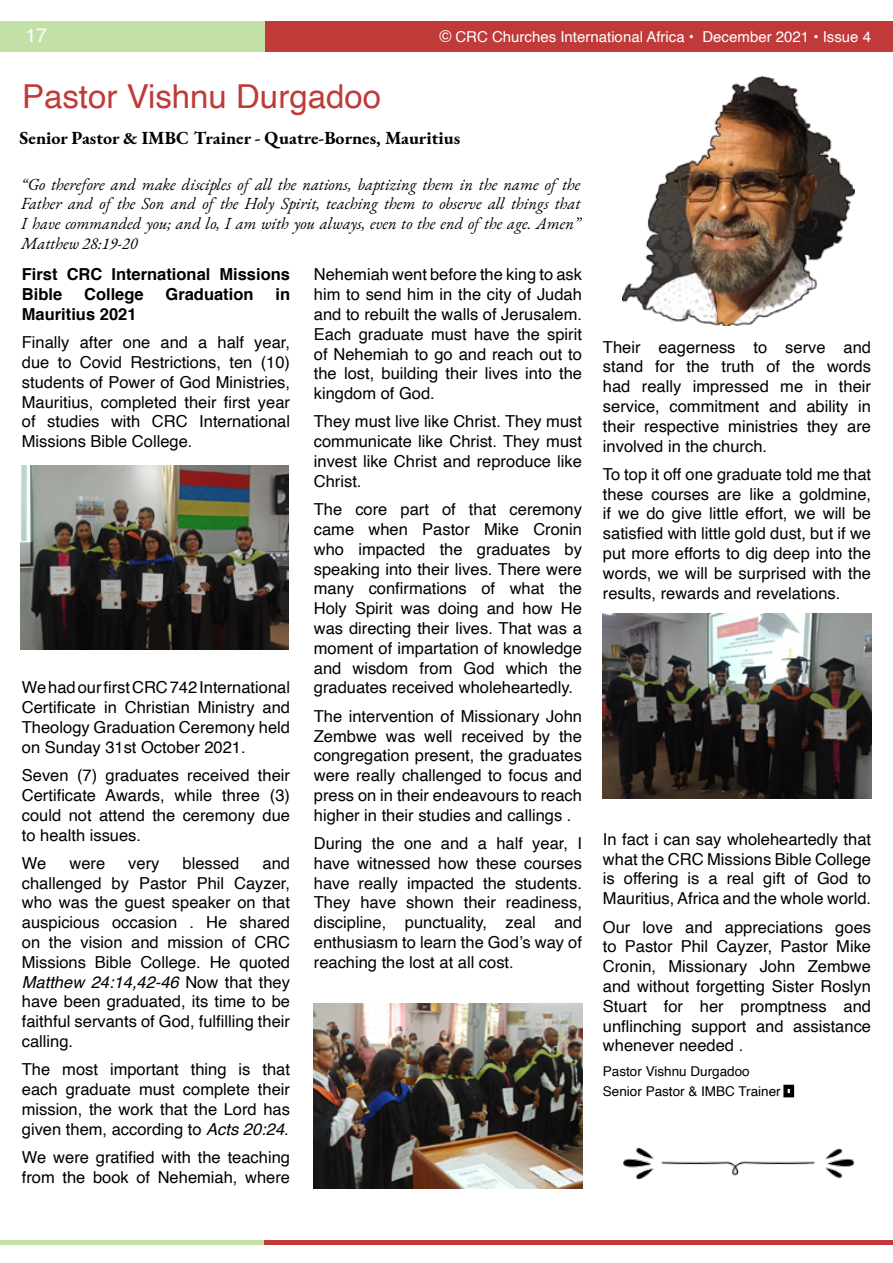
<style>
.page{position:relative;width:893px;height:1263px;background:#fff}
.page>*{position:absolute;margin:0;border:0;box-sizing:border-box;transform-origin:0 0}
.t1{font:33px "Helvetica";color:#c03a39}
.t2{font:19.5px "Helvetica";color:#fff}
.t3{font:18px "EB Garamond";color:#000}
.t4{font:16.5px/19.8px "Helvetica";color:#000;text-align:justify}
.t5{font:italic 16.5px/19.8px "EB Garamond";color:#000;text-align:justify}
.t6{font:700 16.5px/19.8px "Helvetica";color:#000}
.t7{font:15px "Helvetica";color:#fff}
.t8{font:13.5px/19.8px "Helvetica";color:#000}
.s1{font-size:16.5px}
.s2{font-style:italic}
</style>
<div class="page">
<div style="left:265px;top:21px;width:628px;height:30px;background:#c03a39"></div>
<div style="left:0;top:21px;width:265px;height:30px;background:#c3e0a6"></div>
<hr style="left:264px;top:1240px;width:629px;height:4px;background:#c03a39">
<hr style="left:0;top:1240px;width:264px;height:4px;background:#c3e0a6">
<img style="left:622px;top:76px;width:232px;height:249px">
<img style="left:20px;top:466px;width:268px;height:183px">
<img style="left:603px;top:613px;width:269px;height:185px">
<img style="left:314px;top:1004px;width:269px;height:184px">
<img style="left:624px;top:1148px;width:229px;height:30px">
<p class="t2" style="left:25px;top:20px;width:23px">17</p>
<p class="t7" style="left:439px;top:26px;width:433px"><span class="s1">©</span> CRC Churches International Africa • December 2021 • Issue 4</p>
<h1 class="t1" style="left:22px;top:71px;width:360px">Pastor Vishnu Durgadoo</h1>
<p class="t3" style="left:19px;top:126px;width:442px">Senior Pastor &amp; IMBC Trainer - Quatre-Bornes, Mauritius</p>
<p class="t5" style="left:21px;top:174px;width:561px">“Go therefore and make disciples of all the nations, baptizing them in the name of the Father and of the Son and of the Holy Spirit, teaching them to observe all things that I have commanded you; and lo, I am with you always, even to the end of the age. Amen” Matthew 28:19-20</p>
<p class="t6" style="left:22px;top:265px;width:270px">First CRC International Missions<br>Bible</p>
<p class="t6" style="left:84px;top:285px;width:61px">College</p>
<p class="t6" style="left:166px;top:285px;width:90px">Graduation</p>
<p class="t6" style="left:275px;top:285px;width:16px">in</p>
<p class="t6" style="left:22px;top:304px;width:116px">Mauritius 2021</p>
<p class="t4" style="left:22px;top:333px;width:270px">Finally after one and a half year, due to Covid Restrictions, ten (10) students of Power of God Ministries, Mauritius, completed their first year of studies with CRC International Missions Bible College.</p>
<p class="t4" style="left:22px;top:678px;width:270px">We had our first CRC 742 International Certificate in Christian Ministry and Theology Graduation Ceremony held on Sunday 31st October 2021.</p>
<p class="t4" style="left:22px;top:766px;width:270px">Seven (7) graduates received their Certificate Awards, while three (3) could not attend the ceremony due to health issues.</p>
<p class="t4" style="left:22px;top:854px;width:26px">We</p>
<p class="t4" style="left:69px;top:854px;width:37px">were</p>
<p class="t4" style="left:128px;top:854px;width:33px">very</p>
<p class="t4" style="left:183px;top:854px;width:58px">blessed</p>
<p class="t4" style="left:22px;top:854px;width:270px;text-indent:241px">and challenged by Pastor Phil Cayzer, who was the guest speaker on that auspicious occasion . He shared on the vision and mission of CRC Missions Bible College. He quoted <span class="s2">Matthew 24:14,42-46</span> Now that they have been graduated, its time to be faithful servants of God, fulfilling their calling.</p>
<p class="t4" style="left:22px;top:1060px;width:270px">The most important thing is that each graduate must complete their mission, the work that the Lord has given them, according to <span class="s2">Acts 20:24</span>.</p>
<p class="t4" style="left:22px;top:1148px;width:270px">We were gratified with the teaching from the book of Nehemiah, where</p>
<p class="t4" style="left:314px;top:265px;width:270px">Nehemiah went before the king to ask him to send him in the city of Judah and to rebuilt the walls of Jerusalem.<br>Each graduate must have the spirit of Nehemiah to go and reach out to the lost, building their lives into the kingdom of God.</p>
<p class="t4" style="left:314px;top:412px;width:270px">They must live like Christ. They must communicate like Christ. They must invest like Christ and reproduce like Christ.</p>
<p class="t4" style="left:314px;top:500px;width:270px">The core part of that ceremony came when Pastor Mike Cronin who impacted the graduates by speaking into their lives. There were many confirmations of what the Holy Spirit was doing and how He was directing their lives. That was a moment of impartation of knowledge and wisdom from God which the graduates received wholeheartedly.</p>
<p class="t4" style="left:314px;top:706px;width:270px">The intervention of Missionary John Zembwe was well received by the congregation present, the graduates were really challenged to focus and press on in their endeavours to reach higher in their studies and callings .</p>
<p class="t4" style="left:314px;top:834px;width:270px">During the one and a half year, I have witnessed how these courses have really impacted the students.<br>They have shown their readiness, discipline, punctuality, zeal and enthusiasm to learn the God’s way of reaching the lost at all cost.</p>
<p class="t4" style="left:603px;top:337px;width:270px">Their eagerness to serve and stand for the truth of the words had really impressed me in their service, commitment and ability in their respective ministries they are involved in the church.</p>
<p class="t4" style="left:603px;top:465px;width:270px">To top it off one graduate told me that these courses are like a goldmine, if we do give little effort, we will be satisfied with little gold dust, but if we put more efforts to dig deep into the words, we will be surprised with the results, rewards and revelations.</p>
<p class="t4" style="left:603px;top:830px;width:270px">In fact i can say wholeheartedly that what the CRC Missions Bible College is offering is a real gift of God to Mauritius, Africa and the whole world.</p>
<p class="t4" style="left:603px;top:917px;width:270px">Our love and appreciations goes to Pastor Phil Cayzer, Pastor Mike Cronin, Missionary John Zembwe and without forgetting Sister Roslyn Stuart for her promptness and unflinching support and assistance whenever needed .</p>
<p class="t8" style="left:603px;top:1062px;width:192px">Pastor Vishnu Durgadoo<br>Senior Pastor &amp; IMBC Trainer ∎</p>
</div>
